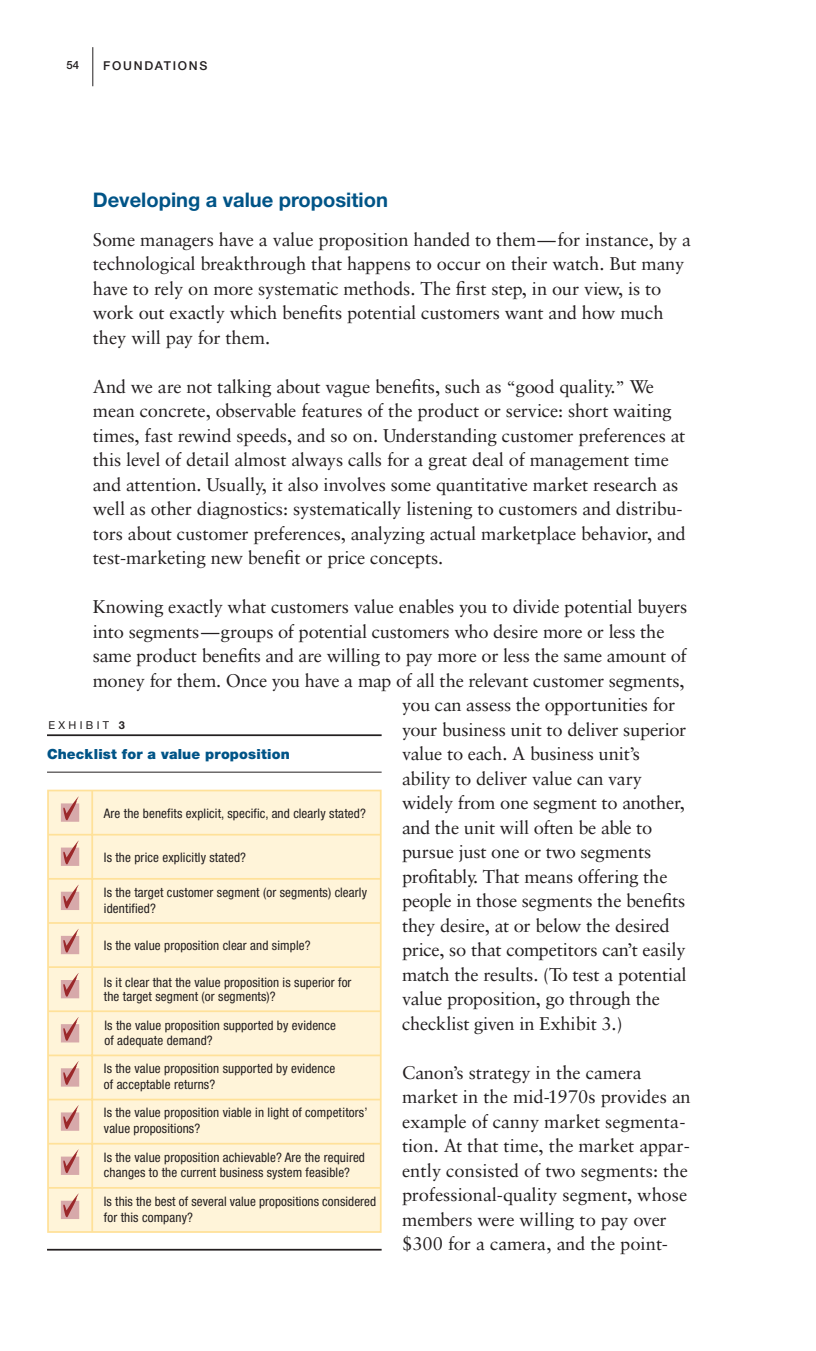
<style>
.page{position:relative;width:816px;height:1351px;background:#fff}
.page>*{position:absolute;margin:0;border:0;box-sizing:border-box;transform-origin:0 0}
.t1{font:700 20.12px "Helvetica Neue";color:#005487}
.t2{font:18.38px/24.5px "Sabon";letter-spacing:-.005em;color:#231f20}
.t3{font:900 14px "Helvetica Neue";letter-spacing:.01em;color:#005487}
.t4{font:condensed 13.12px/15.8px "Helvetica Neue";letter-spacing:.01em;color:#231f20}
.t5{font:500 12.25px "Helvetica Neue";letter-spacing:.14em;color:#231f20}
.t6{font:500 11.38px "Helvetica Neue";color:#231f20}
.t7{font:10.85px "Helvetica Neue";letter-spacing:.3em;color:#231f20}
.s1{font-size:17.15px}
.s2{font-weight:700}
</style>
<div class="page">
<svg style="left:47px;top:47px;width:335px;height:1204px"></svg>
<p class="t6" style="left:67px;top:61px;width:14px">54</p>
<p class="t5" style="left:103px;top:61px;width:105px">FOUNDATIONS</p>
<p class="t1" style="left:93px;top:193px;width:297px">Developing a value proposition</p>
<p class="t2" style="left:93px;top:229px;width:600px">Some managers have a value proposition handed to them—for instance, by a technological breakthrough that happens to occur on their watch. But many have to rely on more systematic methods. The first step, in our view, is to work out exactly which benefits potential customers want and how much they will pay for them.</p>
<p class="t2" style="left:93px;top:376px;width:594px">And we are not talking about vague benefits, such as <span class="s1">“</span>good quality.<span class="s1">”</span> We mean concrete, observable features of the product or service: short waiting times, fast rewind speeds, and so on. Understanding customer preferences at this level of detail almost always calls for a great deal of management time and attention. Usually, it also involves some quantitative market research as well as other diagnostics: systematically listening to customers and distribu&shy;tors about customer preferences, analyzing actual marketplace behavior, and test-marketing new benefit or price concepts.</p>
<p class="t2" style="left:93px;top:596px;width:596px">Knowing exactly what customers value enables you to divide potential buyers</p>
<p class="t2" style="left:93px;top:621px;width:573px">into segments—groups of potential customers who desire more or less the</p>
<p class="t2" style="left:93px;top:645px;width:595px">same product benefits and are willing to pay more or less the same amount of</p>
<p class="t2" style="left:93px;top:670px;width:593px">money for them. Once you have a map of all the relevant customer segments,</p>
<p class="t2" style="left:402px;top:694px;width:274px">you can assess the opportunities for</p>
<p class="t2" style="left:402px;top:719px;width:286px">your business unit to deliver superior</p>
<p class="t2" style="left:402px;top:743px;width:239px">value to each. A business unit’s</p>
<p class="t2" style="left:402px;top:768px;width:241px">ability to deliver value can vary</p>
<p class="t2" style="left:402px;top:792px;width:284px">widely from one segment to another,</p>
<p class="t2" style="left:402px;top:817px;width:252px">and the unit will often be able to</p>
<p class="t2" style="left:402px;top:841px;width:251px">pursue just one or two segments</p>
<p class="t2" style="left:402px;top:866px;width:267px">profitably. That means offering the</p>
<p class="t2" style="left:402px;top:890px;width:285px">people in those segments the benefits</p>
<p class="t2" style="left:402px;top:915px;width:269px">they desire, at or below the desired</p>
<p class="t2" style="left:402px;top:939px;width:285px">price, so that competitors can’t easily</p>
<p class="t2" style="left:402px;top:964px;width:286px">match the results. (To test a potential</p>
<p class="t2" style="left:402px;top:988px;width:259px">value proposition, go through the</p>
<p class="t2" style="left:402px;top:1013px;width:222px">checklist given in Exhibit 3.)</p>
<p class="t2" style="left:402px;top:1062px;width:290px">Canon’s strategy in the camera market in the mid-1970s provides an example of canny market segmenta&shy;tion. At that time, the market appar&shy;ently consisted of two segments: the professional-quality segment, whose members were willing to pay over $300 for a camera, and the point-</p>
<p class="t7" style="left:49px;top:721px;width:78px">EXHIBIT <span class="s2">3</span></p>
<p class="t3" style="left:47px;top:749px;width:244px">Checklist for a value proposition</p>
<p class="t4" style="left:104px;top:806px;width:263px">Are the benefits explicit, specific, and clearly stated?</p>
<p class="t4" style="left:104px;top:850px;width:144px">Is the price explicitly stated?</p>
<p class="t4" style="left:104px;top:886px;width:265px">Is the target customer segment (or segments) clearly identified?</p>
<p class="t4" style="left:104px;top:939px;width:208px">Is the value proposition clear and simple?</p>
<p class="t4" style="left:104px;top:977px;width:249px;line-height:14px">Is it clear that the value proposition is superior for the target segment (or segments)?</p>
<p class="t4" style="left:104px;top:1018px;width:233px">Is the value proposition supported by evidence of adequate demand?</p>
<p class="t4" style="left:104px;top:1062px;width:233px">Is the value proposition supported by evidence of acceptable returns?</p>
<p class="t4" style="left:104px;top:1106px;width:265px">Is the value proposition viable in light of competitors’ value propositions?</p>
<p class="t4" style="left:104px;top:1150px;width:263px">Is the value proposition achievable? Are the required changes to the current business system feasible?</p>
<p class="t4" style="left:104px;top:1194px;width:274px">Is this the best of several value propositions considered for this company?</p>
</div>
